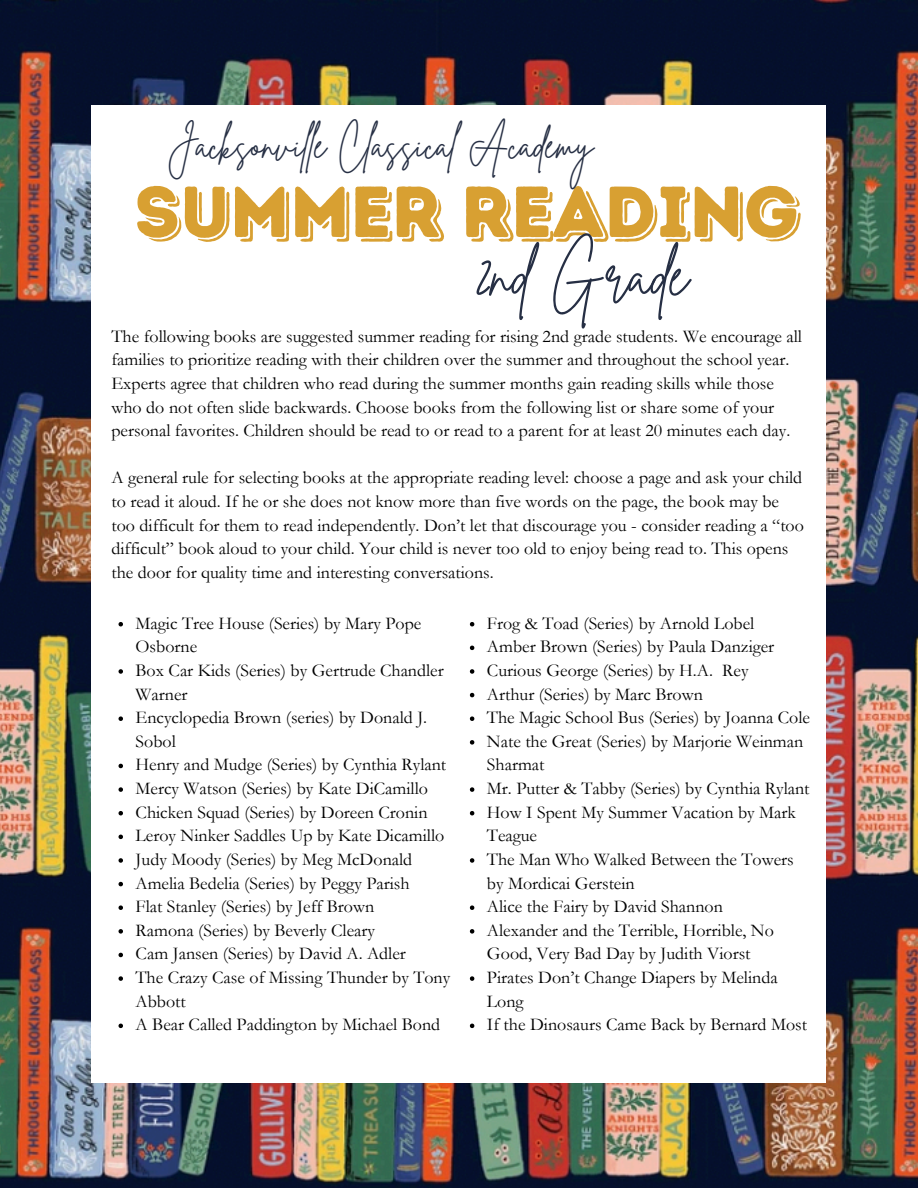
<style>
.page{position:relative;width:918px;height:1188px;background:#fff}
.page>*{position:absolute;margin:0;border:0;box-sizing:border-box;transform-origin:0 0}
.t1{font:72px "Intro Rust Base Shade";color:#d8a032}
.t2{font:60px "Brittany Signature";color:#262f44}
.t3{font:37.5px "Brittany Signature";color:#262f44}
.t4{font:18px/23.7px "Garamond";color:#000}
</style>
<div class="page">
<img style="left:0;top:0;width:918px;height:1188px">
<div style="left:92px;top:105px;width:734px;height:978px;background:#fff"></div>
<svg style="left:119px;top:622px;width:4px;height:4px"></svg>
<svg style="left:119px;top:669px;width:4px;height:5px"></svg>
<svg style="left:119px;top:716px;width:4px;height:5px"></svg>
<svg style="left:119px;top:764px;width:4px;height:4px"></svg>
<svg style="left:119px;top:787px;width:4px;height:5px"></svg>
<svg style="left:119px;top:811px;width:4px;height:4px"></svg>
<svg style="left:119px;top:835px;width:4px;height:4px"></svg>
<svg style="left:119px;top:858px;width:4px;height:5px"></svg>
<svg style="left:119px;top:882px;width:4px;height:4px"></svg>
<svg style="left:119px;top:905px;width:4px;height:5px"></svg>
<svg style="left:119px;top:929px;width:4px;height:5px"></svg>
<svg style="left:119px;top:953px;width:4px;height:4px"></svg>
<svg style="left:119px;top:976px;width:4px;height:5px"></svg>
<svg style="left:119px;top:1024px;width:4px;height:4px"></svg>
<svg style="left:470px;top:622px;width:4px;height:4px"></svg>
<svg style="left:470px;top:646px;width:4px;height:4px"></svg>
<svg style="left:470px;top:669px;width:4px;height:5px"></svg>
<svg style="left:470px;top:693px;width:4px;height:4px"></svg>
<svg style="left:470px;top:716px;width:4px;height:5px"></svg>
<svg style="left:470px;top:740px;width:4px;height:5px"></svg>
<svg style="left:470px;top:787px;width:4px;height:5px"></svg>
<svg style="left:470px;top:811px;width:4px;height:4px"></svg>
<svg style="left:470px;top:858px;width:4px;height:5px"></svg>
<svg style="left:470px;top:905px;width:4px;height:5px"></svg>
<svg style="left:470px;top:929px;width:4px;height:5px"></svg>
<svg style="left:470px;top:976px;width:4px;height:5px"></svg>
<svg style="left:470px;top:1024px;width:4px;height:4px"></svg>
<p class="t3" style="left:167px;top:120px;width:427px">Jacksonvil e Classical Academy</p>
<h3 class="t1" style="left:134px;top:169px;width:666px">SUMMER READING</h3>
<h2 class="t2" style="left:476px;top:236px;width:213px">2nd Grade</h2>
<p class="t4" style="left:111px;top:324px;width:692px">The following books are suggested summer reading for rising 2nd grade students. We encourage all families to prioritize reading with their children over the summer and throughout the school year.<br>Experts agree that children who read during the summer months gain reading skills while those who do not often slide backwards. Choose books from the following list or share some of your personal favorites. Children should be read to or read to a parent for at least 20 minutes each day.</p>
<p class="t4" style="left:111px;top:466px;width:694px">A general rule for selecting books at the appropriate reading level: choose a page and ask your child to read it aloud. If he or she does not know more than five words on the page, the book may be too difficult for them to read independently. Don’t let that discourage you - consider reading a “too difficult” book aloud to your child. Your child is never too old to enjoy being read to. This opens the door for quality time and interesting conversations.</p>
<p class="t4" style="left:136px;top:611px;width:287px">Magic Tree House (Series) by Mary Pope<br>Osborne</p>
<p class="t4" style="left:136px;top:659px;width:310px">Box Car Kids (Series) by Gertrude Chandler<br>Warner</p>
<p class="t4" style="left:136px;top:706px;width:293px">Encyclopedia Brown (series) by Donald J.<br>Sobol</p>
<p class="t4" style="left:136px;top:753px;width:312px">Henry and Mudge (Series) by Cynthia Rylant</p>
<p class="t4" style="left:136px;top:777px;width:294px">Mercy Watson (Series) by Kate DiCamillo</p>
<p class="t4" style="left:136px;top:800px;width:294px">Chicken Squad (Series) by Doreen Cronin</p>
<p class="t4" style="left:136px;top:824px;width:310px">Leroy Ninker Saddles Up by Kate Dicamillo</p>
<p class="t4" style="left:136px;top:848px;width:278px">Judy Moody (Series) by Meg McDonald</p>
<p class="t4" style="left:136px;top:871px;width:276px">Amelia Bedelia (Series) by Peggy Parish</p>
<p class="t4" style="left:136px;top:895px;width:240px">Flat Stanley (Series) by Jeff Brown</p>
<p class="t4" style="left:136px;top:919px;width:241px">Ramona (Series) by Beverly Cleary</p>
<p class="t4" style="left:136px;top:942px;width:272px">Cam Jansen (Series) by David A. Adler</p>
<p class="t4" style="left:136px;top:966px;width:316px">The Crazy Case of Missing Thunder by Tony<br>Abbott</p>
<p class="t4" style="left:136px;top:1013px;width:306px">A Bear Called Paddington by Michael Bond</p>
<p class="t4" style="left:487px;top:611px;width:269px">Frog &amp; Toad (Series) by Arnold Lobel</p>
<p class="t4" style="left:487px;top:635px;width:289px">Amber Brown (Series) by Paula Danziger</p>
<p class="t4" style="left:487px;top:659px;width:263px">Curious George (Series) by H.A. Rey</p>
<p class="t4" style="left:487px;top:682px;width:217px">Arthur (Series) by Marc Brown</p>
<p class="t4" style="left:487px;top:706px;width:325px">The Magic School Bus (Series) by Joanna Cole</p>
<p class="t4" style="left:487px;top:730px;width:318px">Nate the Great (Series) by Marjorie Weinman<br>Sharmat</p>
<p class="t4" style="left:487px;top:777px;width:324px">Mr. Putter &amp; Tabby (Series) by Cynthia Rylant</p>
<p class="t4" style="left:487px;top:800px;width:310px">How I Spent My Summer Vacation by Mark<br>Teague</p>
<p class="t4" style="left:487px;top:848px;width:308px">The Man Who Walked Between the Towers by Mordicai Gerstein</p>
<p class="t4" style="left:487px;top:895px;width:238px">Alice the Fairy by David Shannon</p>
<p class="t4" style="left:487px;top:919px;width:288px">Alexander and the Terrible, Horrible, No<br>Good, Very Bad Day by Judith Viorst</p>
<p class="t4" style="left:487px;top:966px;width:292px">Pirates Don’t Change Diapers by Melinda<br>Long</p>
<h1 class="t4" style="left:487px;top:1013px;width:322px">If the Dinosaurs Came Back by Bernard Most</h1>
</div>
